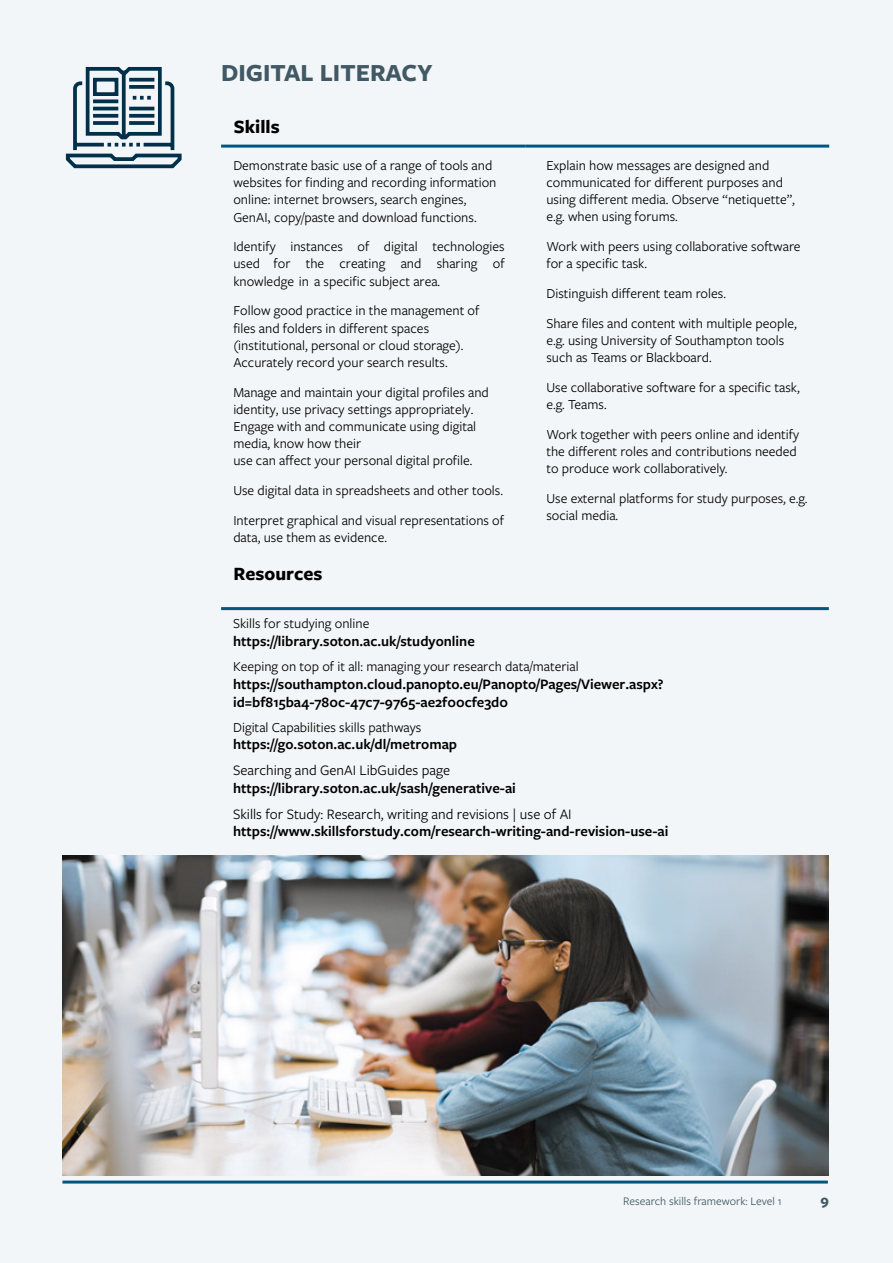
<style>
.page{position:relative;width:893px;height:1263px;background:#f3f6f8}
.page>*{position:absolute;margin:0;border:0;box-sizing:border-box;transform-origin:0 0}
.Head_Tell{font:700 25.5px "Freight Sans Pro";color:#405965}
.Table_Headings{font:700 19.5px "Freight Sans Pro";color:#000}
.body{font:600 15px/18.1px "Freight Sans Pro";color:#000}
.body-2{font:15px/25.5px "Freight Sans Pro";color:#000}
.t1{font:700 15px "Freight Sans Pro";color:#405965}
.Table_Headings-2{font:14.25px/17.1px "Freight Sans Pro";color:#000}
.body-3{font:14.25px/17.1px "Freight Sans Pro";color:#000}
.Head_Tell-2{font:12px "Freight Sans Pro";color:#405965}
.s1{font-family:"Minion Pro"}
.s2{font-weight:400}
.s3{font-weight:600}
</style>
<div class="page">
<hr style="left:62px;top:1180px;width:766px;height:3px;background:#00567e">
<hr style="left:221px;top:145px;width:304px;height:3px;background:#00567e">
<hr style="left:525px;top:145px;width:304px;height:3px;background:#00567e">
<hr style="left:221px;top:607px;width:608px;height:3px;background:#00567e">
<svg style="left:65px;top:67px;width:117px;height:102px"></svg>
<img style="left:63px;top:855px;width:765px;height:320px">
<p class="Head_Tell" style="left:221px;top:55px;width:213px">DIGITAL LITERACY</p>
<p class="Table_Headings" style="left:234px;top:114px;width:47px">Skills</p>
<p class="body-3" style="left:546px;top:156px;width:250px">Explain how messages are designed and communicated for different purposes and using different media. Observe “netiquette”, e.g. when using forums.</p>
<p class="body-3" style="left:546px;top:237px;width:256px">Work with peers using collaborative software for a specific task.</p>
<p class="body-3" style="left:546px;top:284px;width:181px">Distinguish different team roles.</p>
<p class="body-3" style="left:546px;top:314px;width:252px">Share files and content with multiple people, e.g. using University of Southampton tools such as Teams or Blackboard.</p>
<p class="body-3" style="left:546px;top:378px;width:255px">Use collaborative software for a specific task, e.g. Teams.</p>
<p class="body-3" style="left:546px;top:425px;width:254px">Work together with peers online and identify the different roles and contributions needed to produce work collaboratively.</p>
<p class="body-3" style="left:546px;top:489px;width:263px">Use external platforms for study purposes, e.g. social media.</p>
<p class="Table_Headings-2" style="left:233px;top:156px;width:265px">Demonstrate basic use of a range of tools and websites for finding and recording information online: internet browsers, search engines, GenAI<span class="s1">,</span> copy/paste and download functions.</p>
<p class="Table_Headings-2" style="left:233px;top:238px;width:273px;text-align:justify">Identify instances of digital technologies used for the creating and sharing of knowledge in a specific subject area.</p>
<p class="Table_Headings-2" style="left:233px;top:302px;width:248px">Follow good practice in the management of files and folders in different spaces (institutional, personal or cloud storage).<br>Accurately record your search results.</p>
<p class="Table_Headings-2" style="left:233px;top:383px;width:257px">Manage and maintain your digital profiles and identity, use privacy settings appropriately.<br>Engage with and communicate using digital media, know how their<br>use can affect your personal digital profile.</p>
<p class="Table_Headings-2" style="left:233px;top:475px;width:272px;line-height:29.8px">Use digital data in spreadsheets and other tools.<br>Interpret graphical and visual representations of</p>
<p class="Table_Headings-2" style="left:233px;top:528px;width:155px">data, use them as evidence.</p>
<p class="Table_Headings" style="left:233px;top:560px;width:91px">Resources</p>
<p class="body-3" style="left:233px;top:614px;width:138px">Skills for studying online</p>
<p class="body" style="left:233px;top:631px;width:243px">https://library.soton.ac.uk/studyonline</p>
<p class="body-3" style="left:233px;top:657px;width:347px">Keeping on top of it all: managing your research data/material</p>
<p class="body" style="left:233px;top:674px;width:432px">https://southampton.cloud.panopto.eu/Panopto/Pages/Viewer.aspx? id=bf815ba4-780c-47c7-9765-ae2f00cfe3d0</p>
<p class="body-3" style="left:233px;top:718px;width:190px">Digital Capabilities skills pathways</p>
<p class="body" style="left:233px;top:731px;width:226px;line-height:26px">https://go.soton.ac.uk/dl/metromap<br><span class="s2">Searching and GenAI LibGuides page</span></p>
<p class="body-2" style="left:233px;top:775px;width:340px"><span class="s3">https://library.soton.ac.uk/sash/generative-ai<br></span>Skills for Study: Research, writing and revisions | use of AI</p>
<p class="body" style="left:233px;top:822px;width:437px">https://www.skillsforstudy.com/research-writing-and-revision-use-ai</p>
<p class="Head_Tell-2" style="left:623px;top:1193px;width:160px">Research skills framework: Level 1</p>
<p class="t1" style="left:821px;top:1190px;width:10px">9</p>
</div>
